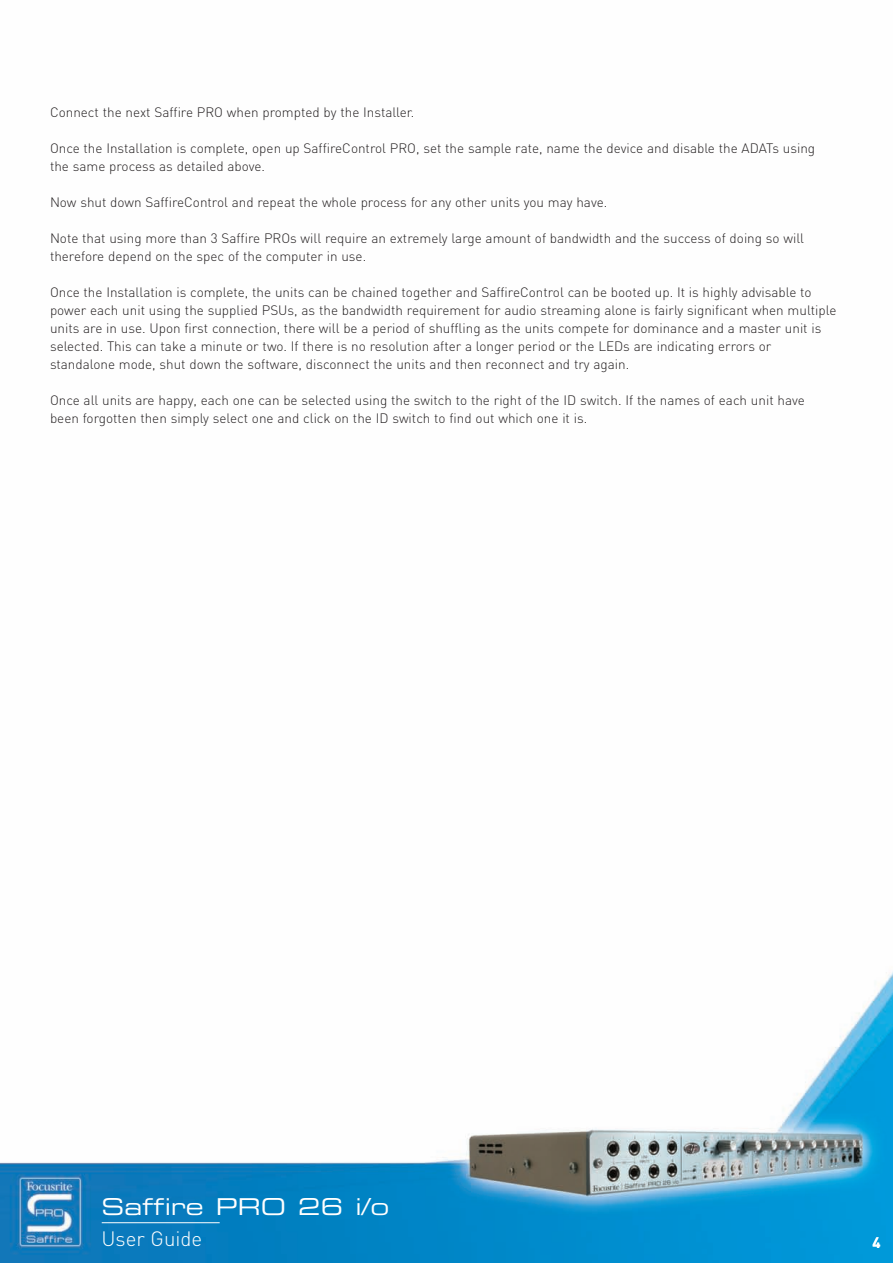
<style>
.page{position:relative;width:893px;height:1263px;background:#fff}
.page>*{position:absolute;margin:0;border:0;box-sizing:border-box;transform-origin:0 0}
.t1{font:23.25px "Eurostile Extended Two";color:#fff}
.t2{font:300 20.55px "DIN";color:#fff}
.t3{font:700 15px "DIN";color:#fff}
.t4{font:300 13.5px/18px "DIN";color:#231f20}
</style>
<div class="page">
<img style="left:0;top:971px;width:893px;height:292px">
<hr style="left:102px;top:1222px;width:118px;height:1px;background:#fff">
<p class="t4" style="left:50px;top:104px;width:366px">Connect the next Saffire PRO when prompted by the Installer.</p>
<p class="t4" style="left:50px;top:140px;width:767px">Once the Installation is complete, open up SaffireControl PRO, set the sample rate, name the device and disable the ADATs using the same process as detailed above.</p>
<p class="t4" style="left:50px;top:194px;width:559px">Now shut down SaffireControl and repeat the whole process for any other units you may have.</p>
<p class="t4" style="left:50px;top:230px;width:756px">Note that using more than 3 Saffire PROs will require an extremely large amount of bandwidth and the success of doing so will therefore depend on the spec of the computer in use.</p>
<p class="t4" style="left:50px;top:284px;width:788px">Once the Installation is complete, the units can be chained together and SaffireControl can be booted up. It is highly advisable to power each unit using the supplied PSUs, as the bandwidth requirement for audio streaming alone is fairly significant when multiple units are in use. Upon first connection, there will be a period of shuffling as the units compete for dominance and a master unit is selected. This can take a minute or two. If there is no resolution after a longer period or the LEDs are indicating errors or standalone mode, shut down the software, disconnect the units and then reconnect and try again.</p>
<p class="t4" style="left:50px;top:392px;width:756px">Once all units are happy, each one can be selected using the switch to the right of the ID switch. If the names of each unit have been forgotten then simply select one and click on the ID switch to find out which one it is.</p>
<h1 class="t1" style="left:101px;top:1198px;width:289px">Saffire PRO 26 i/o</h1>
<h2 class="t2" style="left:101px;top:1232px;width:102px">User Guide</h2>
<p class="t3" style="left:872px;top:1238px;width:10px">4</p>
</div>
